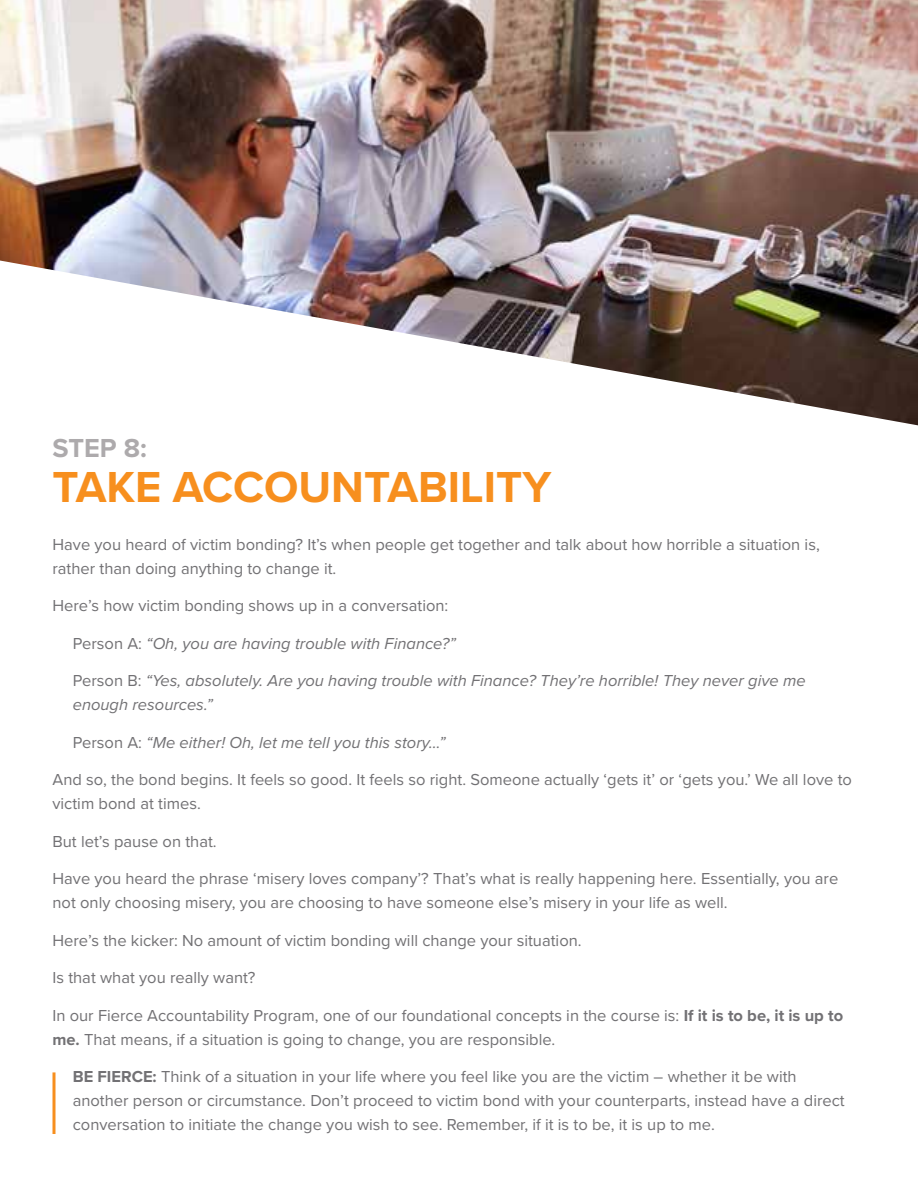
<style>
.page{position:relative;width:918px;height:1188px;background:#fff}
.page>*{position:absolute;margin:0;border:0;box-sizing:border-box;transform-origin:0 0}
.t1{font:700 45px "Proxima Nova";color:#f78f1e}
.t2{font:700 27px "Proxima Nova";color:#adaaac}
.t3{font:16.5px/24px "Proxima Nova";color:#727174}
.t4{font:italic 16.5px/24px "Proxima Nova";color:#727174}
.s1{font-style:normal}
.s2{font-weight:700}
</style>
<div class="page">
<img style="left:0;top:0;width:918px;height:261px">
<img style="left:3px;top:261px;width:915px;height:165px">
<svg style="left:52px;top:1072px;width:4px;height:62px"></svg>
<h2 class="t2" style="left:52px;top:427px;width:96px">STEP 8:</h2>
<h1 class="t1" style="left:52px;top:453px;width:500px">TAKE ACCOUNTABILITY</h1>
<p class="t3" style="left:52px;top:532px;width:769px">Have you heard of victim bonding? It’s when people get together and talk about how horrible a situation is, rather than doing anything to change it.</p>
<p class="t3" style="left:52px;top:593px;width:397px">Here’s how victim bonding shows up in a conversation:</p>
<p class="t4" style="left:73px;top:631px;width:385px"><span class="s1">Person A:</span> “Oh, you are having trouble with Finance?”</p>
<p class="t4" style="left:73px;top:668px;width:734px"><span class="s1">Person B:</span> “Yes, absolutely. Are you having trouble with Finance? They’re horrible! They never give me enough resources.”</p>
<p class="t4" style="left:73px;top:730px;width:374px"><span class="s1">Person A:</span> “Me either! Oh, let me tell you this story…”</p>
<p class="t3" style="left:52px;top:767px;width:801px">And so, the bond begins. It feels so good. It feels so right. Someone actually ‘gets it’ or ‘gets you.’ We all love to victim bond at times.</p>
<p class="t3" style="left:52px;top:829px;width:166px">But let’s pause on that.</p>
<p class="t3" style="left:52px;top:866px;width:787px">Have you heard the phrase ‘misery loves company’? That’s what is really happening here. Essentially, you are not only choosing misery, you are choosing to have someone else’s misery in your life as well.</p>
<p class="t3" style="left:52px;top:928px;width:531px">Here’s the kicker: No amount of victim bonding will change your situation.</p>
<p class="t3" style="left:52px;top:965px;width:205px">Is that what you really want?</p>
<p class="t3" style="left:52px;top:1003px;width:792px">In our Fierce Accountability Program, one of our foundational concepts in the course is: <span class="s2">If it is to be, it is up to me.</span> That means, if a situation is going to change, you are responsible.</p>
<p class="t3" style="left:73px;top:1064px;width:774px"><span class="s2">BE FIERCE:</span> Think of a situation in your life where you feel like you are the victim – whether it be with another person or circumstance. Don’t proceed to victim bond with your counterparts, instead have a direct conversation to initiate the change you wish to see. Remember, if it is to be, it is up to me.</p>
</div>
